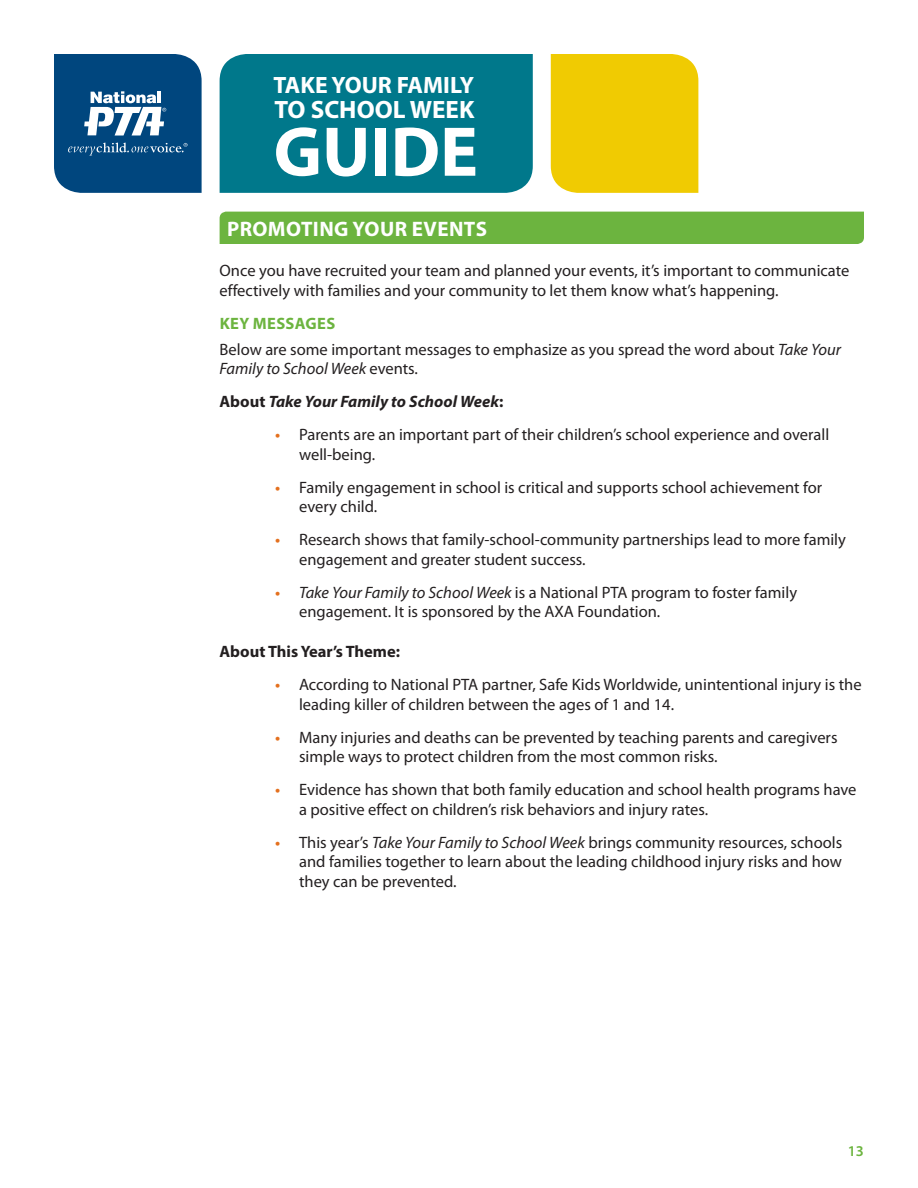
<style>
.page{position:relative;width:918px;height:1188px;background:#fff}
.page>*{position:absolute;margin:0;border:0;box-sizing:border-box;transform-origin:0 0}
.t1{font:700 70.95px "Myriad Pro";color:#fff}
.t2{font:700 25.2px "Myriad Pro";color:#fff}
.t3{font:700 23.7px "Myriad Pro";color:#fff}
.t4{font:700 21px "Myriad Pro";letter-spacing:.02em;color:#fff}
.List_w_tabs{font:16.5px/19.5px "Myriad Pro";color:#231f20}
.List_w_tabs-2{font:italic 700 16.5px "Myriad Pro";color:#231f20}
.List_w_tabs-3{font:700 16.5px "Myriad Pro";color:#231f20}
.List_w_tabs-4{font:700 16.5px "Myriad Pro";letter-spacing:.02em;color:#6cb43f}
.t5{font:600 15px "Myriad Pro";color:#6cb43f}
.s1{font-style:italic}
.s2{font-style:normal}
.s3{font-weight:600;color:#e4701e}
</style>
<div class="page">
<div style="left:220px;top:54px;width:313px;height:139px;background:#00788b"></div>
<svg style="left:54px;top:54px;width:148px;height:139px;background:#1e5c8d"></svg>
<div style="left:551px;top:54px;width:147px;height:139px;background:#f0cb02"></div>
<div style="left:220px;top:212px;width:644px;height:32px;background:#6cb43f"></div>
<h3 class="t3" style="left:274px;top:69px;width:202px">TAKE YOUR FAMILY</h3>
<h2 class="t2" style="left:275px;top:93px;width:201px">TO SCHOOL WEEK</h2>
<h1 class="t1" style="left:274px;top:106px;width:206px">GUIDE</h1>
<p class="t4" style="left:227px;top:216px;width:261px">PROMOTING YOUR EVENTS</p>
<p class="List_w_tabs" style="left:220px;top:261px;width:631px">Once you have recruited your team and planned your events, it’s important to communicate effectively with families and your community to let them know what’s happening.</p>
<p class="List_w_tabs-4" style="left:220px;top:312px;width:117px">KEY MESSAGES</p>
<p class="List_w_tabs" style="left:220px;top:339px;width:623px">Below are some important messages to emphasize as you spread the word about <span class="s1">Take Your<br>Family to School Week</span> events.</p>
<p class="List_w_tabs-2" style="left:220px;top:391px;width:285px"><span class="s2">About</span> Take Your Family to School Week<span class="s2">:</span></p>
<p class="List_w_tabs" style="left:299px;top:425px;width:532px;text-indent:-24px"><span class="s3">•</span> Parents are an important part of their children’s school experience and overall well-being.</p>
<p class="List_w_tabs" style="left:299px;top:477px;width:525px;text-indent:-24px"><span class="s3">•</span> Family engagement in school is critical and supports school achievement for every child.</p>
<p class="List_w_tabs" style="left:299px;top:530px;width:548px;text-indent:-24px"><span class="s3">•</span> Research shows that family-school-community partnerships lead to more family engagement and greater student success.</p>
<p class="List_w_tabs" style="left:299px;top:582px;width:500px;text-indent:-24px"><span class="s3">•</span> <span class="s1">Take Your Family to School Week</span> is a National PTA program to foster family engagement. It is sponsored by the AXA Foundation.</p>
<p class="List_w_tabs-3" style="left:220px;top:641px;width:182px">About This Year’s Theme:</p>
<p class="List_w_tabs" style="left:299px;top:675px;width:564px;text-indent:-24px"><span class="s3">•</span> According to National PTA partner, Safe Kids Worldwide, unintentional injury is the leading killer of children between the ages of 1 and 14.</p>
<p class="List_w_tabs" style="left:299px;top:727px;width:540px;text-indent:-24px"><span class="s3">•</span> Many injuries and deaths can be prevented by teaching parents and caregivers simple ways to protect children from the most common risks.</p>
<p class="List_w_tabs" style="left:299px;top:780px;width:559px;text-indent:-24px"><span class="s3">•</span> Evidence has shown that both family education and school health programs have a positive effect on children’s risk behaviors and injury rates.</p>
<p class="List_w_tabs" style="left:299px;top:832px;width:545px;text-align:justify;text-indent:-24px"><span class="s3">•</span> This year’s <span class="s1">Take Your Family to School Week</span> brings community resources, schools and families together to learn about the leading childhood injury risks and how they can be prevented.</p>
<p class="t5" style="left:848px;top:1141px;width:18px">13</p>
</div>
